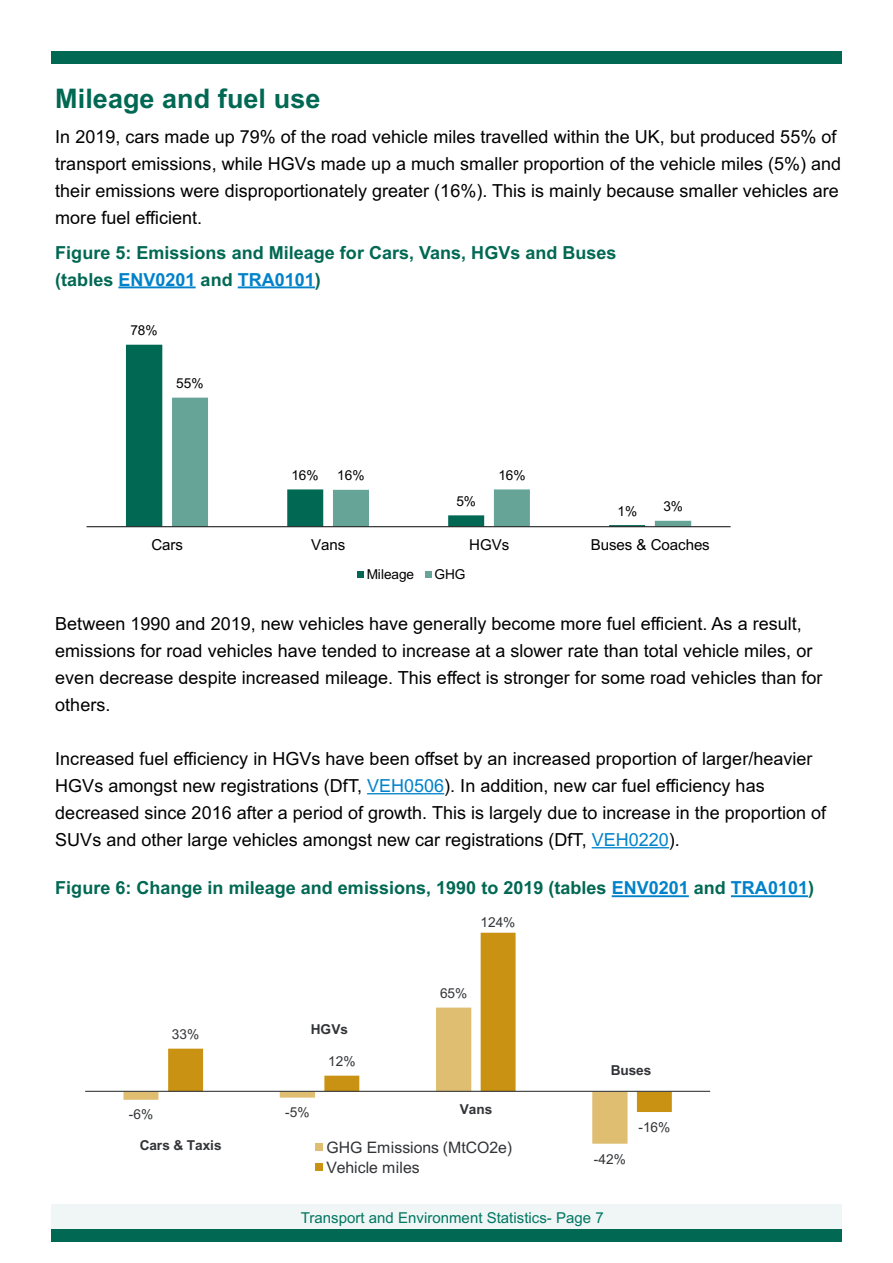
<style>
.page{position:relative;width:893px;height:1263px;background:#fff}
.page>*{position:absolute;margin:0;border:0;box-sizing:border-box;transform-origin:0 0}
.Page_Titles{font:700 27px "Arial";color:#006853}
.Contents{font:18px/27px "Arial MT2";color:#000}
.Contents-2{font:18px/27px "Arial";color:#000}
.Figure_Titles{font:700 18px "Arial";color:#006853}
.Figure_Titles-2{font:700 18px "Arial";color:#0082ca}
.t1{font:15.9px/19.8px "Arial MT2";color:#323437}
.t2{font:15.15px "Arial MT2";letter-spacing:-.01em;color:#000}
.t3{font:15px "Arial MT2";color:#007662}
.t4{font:13.65px "Arial MT2";letter-spacing:-.005em;color:#000}
.t5{font:13.65px "Arial MT2";letter-spacing:-.005em;color:#323437}
.t6{font:700 13.65px "Arial";letter-spacing:-.005em;color:#323437}
.s1{font-family:"Arial"}
.s2{color:#006853}
.s3{font-family:"Arial MT2"}
.s4{color:#0082ca}
</style>
<div class="page">
<div style="left:51px;top:1203px;width:791px;height:26px;background:#f0f6f5"></div>
<div style="left:51px;top:1229px;width:791px;height:13px;background:#006853"></div>
<div style="left:51px;top:51px;width:791px;height:13px;background:#006853"></div>
<hr style="left:118px;top:286px;width:78px;height:2px;background:#0082ca">
<hr style="left:238px;top:286px;width:77px;height:2px;background:#0082ca">
<svg style="left:126px;top:345px;width:82px;height:181px;fill:#006853"></svg>
<svg style="left:172px;top:398px;width:519px;height:128px"></svg>
<hr style="left:87px;top:526px;width:644px;height:1px;background:#191a1b">
<div style="left:357px;top:571px;width:7px;height:7px;background:#006853"></div>
<div style="left:425px;top:571px;width:7px;height:7px;background:#66a498"></div>
<hr style="left:367px;top:793px;width:77px;height:1px;background:#0082ca">
<hr style="left:592px;top:847px;width:77px;height:1px;background:#0082ca">
<hr style="left:612px;top:895px;width:77px;height:2px;background:#0082ca">
<hr style="left:731px;top:895px;width:77px;height:2px;background:#0082ca">
<svg style="left:123px;top:1090px;width:505px;height:54px"></svg>
<svg style="left:168px;top:933px;width:504px;height:179px"></svg>
<hr style="left:85px;top:1091px;width:625px;height:1px;background:#323437">
<div style="left:315px;top:1143px;width:8px;height:8px;background:#dfbe71"></div>
<div style="left:315px;top:1163px;width:8px;height:8px;background:#c99212"></div>
<p class="Page_Titles" style="left:55px;top:80px;width:267px">Mileage and fuel use</p>
<p class="Contents" style="left:55px;top:123px;width:787px">In 2019, cars made up 79% of the road vehicle miles travelled within the UK, but produced 55% of transport emissions, while HGVs made up a much smaller proportion of the vehicle miles (5%) and their emissions were disproportionately greater (16%). This is mainly because smaller vehicles are <span class="s1">more fuel efficient.</span></p>
<p class="Figure_Titles" style="left:55px;top:239px;width:563px">Figure 5: Emissions and Mileage for Cars, Vans, HGVs and Buses</p>
<p class="Figure_Titles-2" style="left:55px;top:266px;width:267px"><span class="s2">(tables</span> ENV0201 <span class="s2">and</span> TRA0101<span class="s2">)</span></p>
<p class="t4" style="left:130px;top:321px;width:29px">78%</p>
<p class="t4" style="left:176px;top:374px;width:29px">55%</p>
<p class="t4" style="left:291px;top:466px;width:29px">16%</p>
<p class="t4" style="left:337px;top:466px;width:29px">16%</p>
<p class="t4" style="left:498px;top:466px;width:29px">16%</p>
<p class="t4" style="left:456px;top:492px;width:21px">5%</p>
<p class="t4" style="left:617px;top:501px;width:21px">1%</p>
<p class="t4" style="left:663px;top:497px;width:21px">3%</p>
<p class="t2" style="left:151px;top:534px;width:33px">Cars</p>
<p class="t2" style="left:311px;top:534px;width:36px">Vans</p>
<p class="t2" style="left:469px;top:534px;width:42px">HGVs</p>
<p class="t2" style="left:591px;top:534px;width:121px">Buses &amp; Coaches</p>
<p class="t4" style="left:367px;top:565px;width:49px">Mileage</p>
<p class="t4" style="left:435px;top:565px;width:32px">GHG</p>
<p class="Contents-2" style="left:55px;top:610px;width:769px">Between 1990 and 2019, new vehicles have generally become more fuel efficient. As a result, <span class="s3">emissions for road vehicles have tended to increase at a slower rate than total vehicle miles, or </span>even decrease despite increased mileage. This effect is stronger for some road vehicles than for <span class="s3">others.</span></p>
<p class="Contents" style="left:55px;top:745px;width:772px"><span class="s1">Increased fuel efficiency in HGVs have been offset by an increased proportion of larger/heavier </span>HGVs amongst new registrations (DfT, <span class="s4">VEH0506</span><span class="s1">). In addition, new car fuel efficiency has </span>decreased since 2016 after a period of growth. This is largely due to increase in the proportion of SUVs and other large vehicles amongst new car registrations (DfT, <span class="s4">VEH0220</span>).</p>
<p class="Figure_Titles" style="left:55px;top:875px;width:760px">Figure 6: Change in mileage and emissions, 1990 to 2019 (tables <span class="s4">ENV0201</span> and <span class="s4">TRA0101</span>)</p>
<p class="t5" style="left:172px;top:1025px;width:29px">33%</p>
<p class="t6" style="left:311px;top:1020px;width:39px">HGVs</p>
<p class="t5" style="left:328px;top:1052px;width:29px">12%</p>
<p class="t5" style="left:129px;top:1105px;width:26px">-6%</p>
<p class="t5" style="left:285px;top:1103px;width:26px">-5%</p>
<p class="t5" style="left:481px;top:913px;width:36px">124%</p>
<p class="t5" style="left:440px;top:984px;width:29px">65%</p>
<p class="t6" style="left:460px;top:1099px;width:34px">Vans</p>
<p class="t6" style="left:140px;top:1136px;width:84px">Cars &amp; Taxis</p>
<p class="t1" style="left:326px;top:1137px;width:187px">GHG Emissions (MtCO2e)<br>Vehicle miles</p>
<p class="t6" style="left:611px;top:1060px;width:42px">Buses</p>
<p class="t5" style="left:594px;top:1150px;width:33px">-42%</p>
<p class="t5" style="left:638px;top:1117px;width:33px">-16%</p>
<p class="t3" style="left:301px;top:1207px;width:304px">Transport and Environment Statistics- Page 7</p>
</div>
